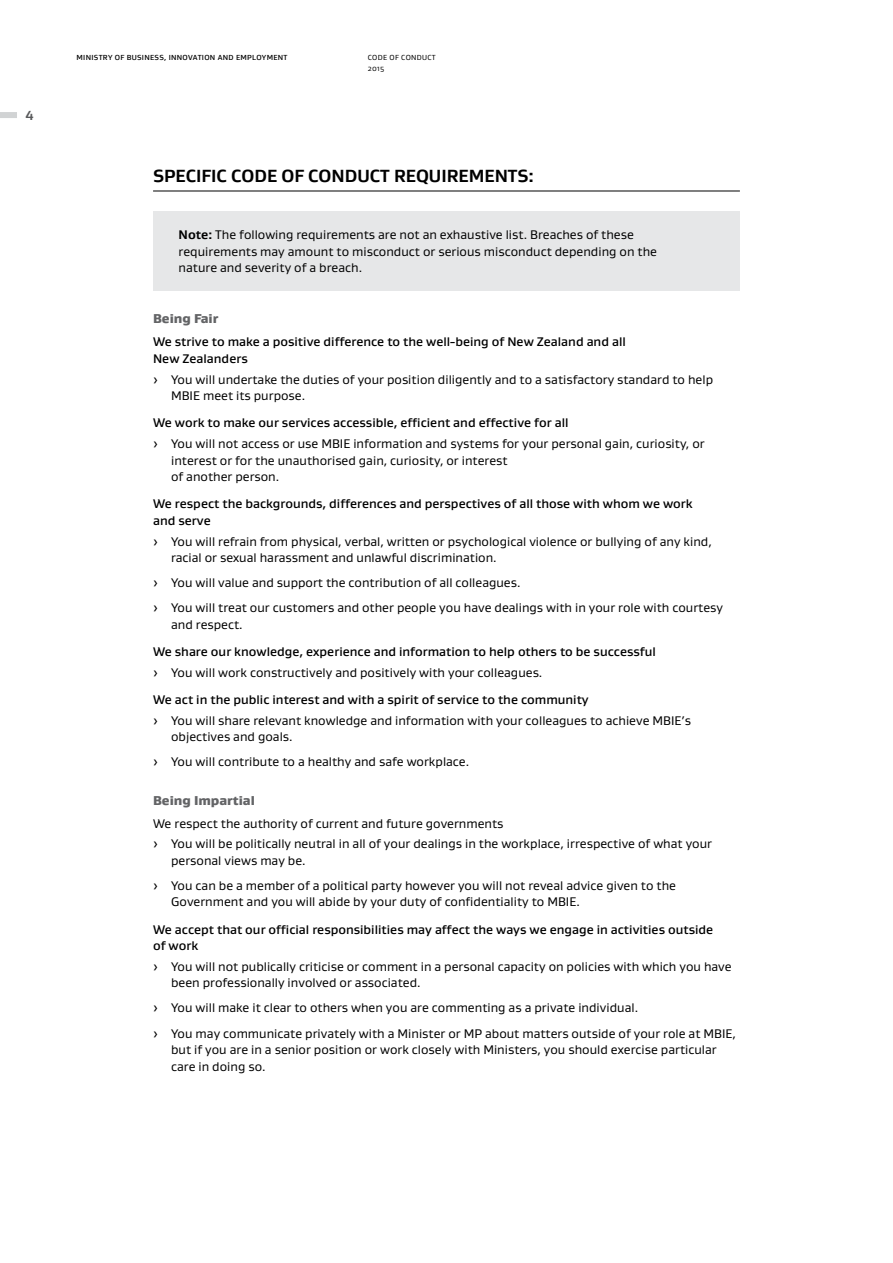
<style>
.page{position:relative;width:893px;height:1263px;background:#fff}
.page>*{position:absolute;margin:0;border:0;box-sizing:border-box;transform-origin:0 0}
.t1{font:700 18px "Gustan";color:#000}
.t2{font:700 13.5px "Gustan";color:#58595b}
.t3{font:900 13.2px "Gustan";color:#636466}
.t4{font:12.75px/16.5px "Gustan";color:#000}
.t5{font:500 12.75px/16.5px "Gustan";color:#000}
.t6{font:500 7.5px "Gustan";letter-spacing:.04em;color:#000}
.t7{font:7.5px "Gustan";letter-spacing:.04em;color:#000}
.s1{font-weight:700}
.s2{font-style:inherit}
.s3{font-weight:500}
.s4{font-weight:400}
</style>
<div class="page">
<div style="left:0;top:112px;width:17px;height:6px;background:#d1d3d4"></div>
<div style="left:153px;top:211px;width:587px;height:80px;background:#e6e7e8"></div>
<hr style="left:153px;top:191px;width:587px;height:1px;background:#000">
<p class="t2" style="left:26px;top:106px;width:10px">4</p>
<p class="t6" style="left:77px;top:52px;width:212px">MINISTRY OF BUSINESS, INNOVATION AND EMPLOYMENT</p>
<p class="t7" style="left:368px;top:52px;width:69px">CODE OF CONDUCT</p>
<p class="t7" style="left:368px;top:64px;width:18px">2015</p>
<h1 class="t1" style="left:153px;top:164px;width:382px">SPECIFIC CODE OF CONDUCT REQUIREMENTS:</h1>
<p class="t4" style="left:179px;top:226px;width:480px"><span class="s1">Note:</span> The following requirements are not an exhaustive list. Breaches of these requirements may amount to misconduct or serious misconduct depending on the nature and severity of a breach.</p>
<p class="t3" style="left:153px;top:310px;width:67px">Being Fair</p>
<p class="t5" style="left:153px;top:333px;width:474px">We strive to make a positive difference to the well-being of New Zealand and all<br>New Zealanders</p>
<p class="t4" style="left:171px;top:371px;width:544px;text-indent:-18px"><span class="s2">›</span> You will undertake the duties of your position diligently and to a satisfactory standard to help<br>MBIE meet its purpose.</p>
<p class="t4" style="left:153px;top:412px;width:553px;line-height:20.9px"><span class="s3">We work to make our services accessible, efficient and effective for all<br></span><span class="s2">›</span> You will not access or use MBIE information and systems for your personal gain, curiosity, or</p>
<p class="t4" style="left:171px;top:452px;width:338px">interest or for the unauthorised gain, curiosity, or interest of another person.</p>
<p class="t5" style="left:153px;top:495px;width:541px">We respect the backgrounds, differences and perspectives of all those with whom we work and serve</p>
<p class="t4" style="left:171px;top:533px;width:542px;text-indent:-18px"><span class="s2">›</span> You will refrain from physical, verbal, written or psychological violence or bullying of any kind, racial or sexual harassment and unlawful discrimination.</p>
<p class="t4" style="left:153px;top:570px;width:571px;line-height:25px"><span class="s2">›</span> You will value and support the contribution of all colleagues.<br><span class="s2">›</span> You will treat our customers and other people you have dealings with in your role with courtesy</p>
<p class="t4" style="left:171px;top:616px;width:73px">and respect.</p>
<p class="t5" style="left:153px;top:641px;width:504px;line-height:20.9px">We share our knowledge, experience and information to help others to be successful <span class="s4">›</span> <span class="s4">You will work constructively and positively with your colleagues.</span></p>
<p class="t4" style="left:153px;top:689px;width:539px;line-height:20.9px"><span class="s3">We act in the public interest and with a spirit of service to the community<br></span><span class="s2">›</span> You will share relevant knowledge and information with your colleagues to achieve MBIE’s</p>
<p class="t4" style="left:153px;top:724px;width:318px;line-height:25px;text-indent:18px">objectives and goals.<br><span class="s2">›</span> You will contribute to a healthy and safe workplace.</p>
<p class="t3" style="left:153px;top:791px;width:103px">Being Impartial</p>
<p class="t4" style="left:153px;top:812px;width:560px;line-height:20.9px">We respect the authority of current and future governments<br><span class="s2">›</span> You will be politically neutral in all of your dealings in the workplace, irrespective of what your</p>
<p class="t4" style="left:153px;top:848px;width:524px;line-height:25px;text-indent:18px">personal views may be.<br><span class="s2">›</span> You can be a member of a political party however you will not reveal advice given to the</p>
<p class="t4" style="left:171px;top:893px;width:410px">Government and you will abide by your duty of confidentiality to MBIE.</p>
<p class="t5" style="left:153px;top:921px;width:562px">We accept that our official responsibilities may affect the ways we engage in activities outside of work</p>
<p class="t4" style="left:171px;top:958px;width:562px;text-indent:-18px"><span class="s2">›</span> You will not publically criticise or comment in a personal capacity on policies with which you have been professionally involved or associated.</p>
<p class="t4" style="left:153px;top:995px;width:584px;line-height:25px"><span class="s2">›</span> You will make it clear to others when you are commenting as a private individual.<br><span class="s2">›</span> You may communicate privately with a Minister or MP about matters outside of your role at MBIE,</p>
<p class="t4" style="left:171px;top:1041px;width:547px">but if you are in a senior position or work closely with Ministers, you should exercise particular care in doing so.</p>
</div>
